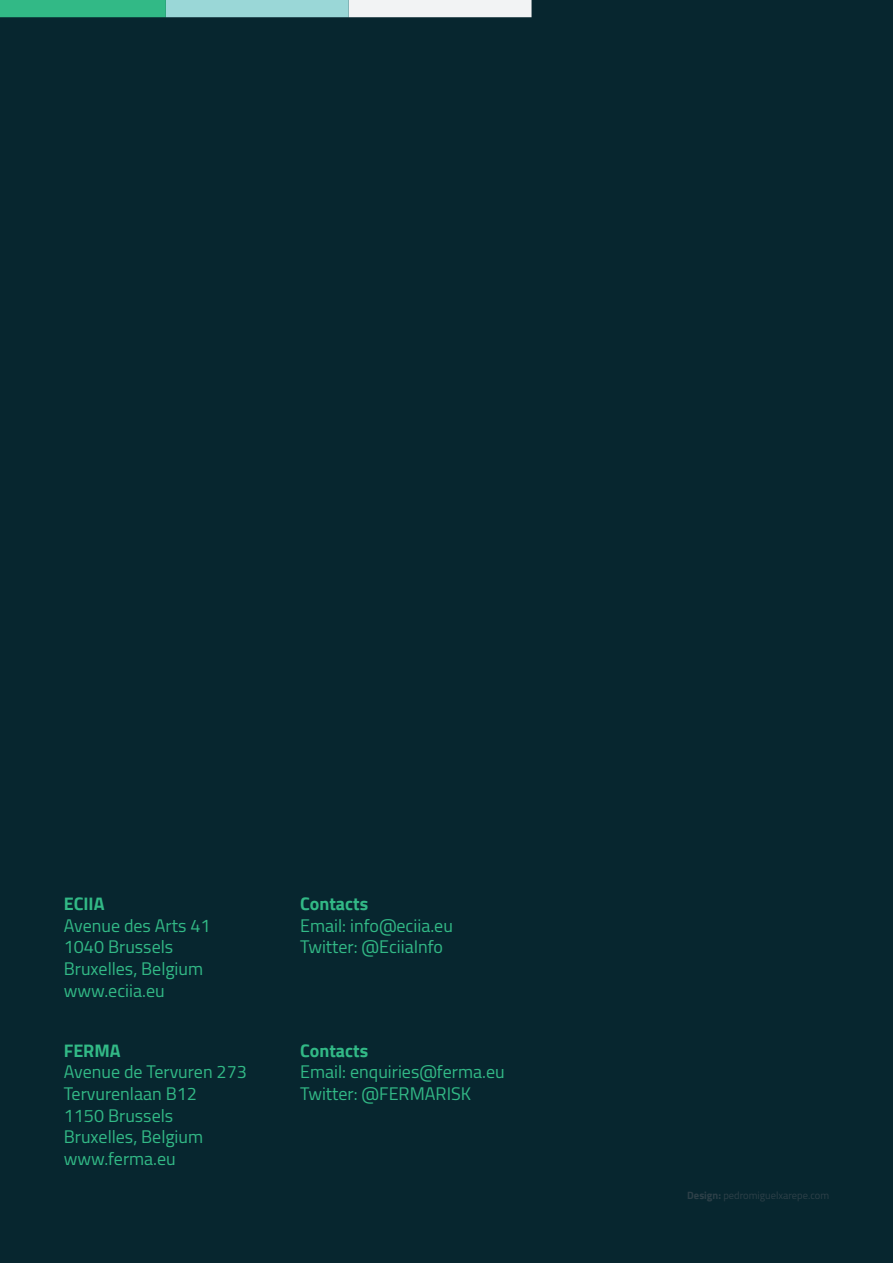
<style>
.page{position:relative;width:893px;height:1263px;background:#07262f}
.page>*{position:absolute;margin:0;border:0;box-sizing:border-box;transform-origin:0 0}
.t1{font:18px/21.6px "Cairo";color:#32b986}
.t2{font:700 18px "Cairo";color:#32b986}
.t3{font:10.5px "Cairo";color:#2d4048}
.s1{font-weight:700}
</style>
<div class="page">
<div style="left:349px;top:0;width:182px;height:17px;background:#f2f3f4"></div>
<div style="left:166px;top:0;width:183px;height:17px;background:#9ad7d7"></div>
<div style="left:0;top:0;width:166px;height:17px;background:#32b986"></div>
<p class="t2" style="left:64px;top:893px;width:42px">ECIIA</p>
<p class="t1" style="left:64px;top:914px;width:148px">Avenue des Arts 41</p>
<p class="t1" style="left:64px;top:936px;width:111px">1040 Brussels</p>
<p class="t1" style="left:64px;top:958px;width:141px">Bruxelles, Belgium</p>
<p class="t1" style="left:64px;top:979px;width:102px">www.eciia.eu</p>
<p class="t2" style="left:64px;top:1040px;width:58px">FERMA</p>
<p class="t1" style="left:64px;top:1061px;width:185px">Avenue de Tervuren 273<br>Tervurenlaan B12<br>1150 Brussels</p>
<p class="t1" style="left:64px;top:1126px;width:141px">Bruxelles, Belgium</p>
<p class="t1" style="left:64px;top:1147px;width:114px">www.ferma.eu</p>
<p class="t2" style="left:300px;top:893px;width:69px">Contacts</p>
<p class="t1" style="left:300px;top:914px;width:154px">Email: info@eciia.eu</p>
<p class="t1" style="left:300px;top:936px;width:144px">Twitter: @EciiaInfo</p>
<p class="t2" style="left:300px;top:1040px;width:69px">Contacts</p>
<p class="t1" style="left:300px;top:1061px;width:206px">Email: enquiries@ferma.eu</p>
<p class="t1" style="left:300px;top:1083px;width:172px">Twitter: @FERMARISK</p>
<p class="t3" style="left:687px;top:1187px;width:143px"><span class="s1">Design:</span> pedromiguelxarepe.com</p>
</div>
